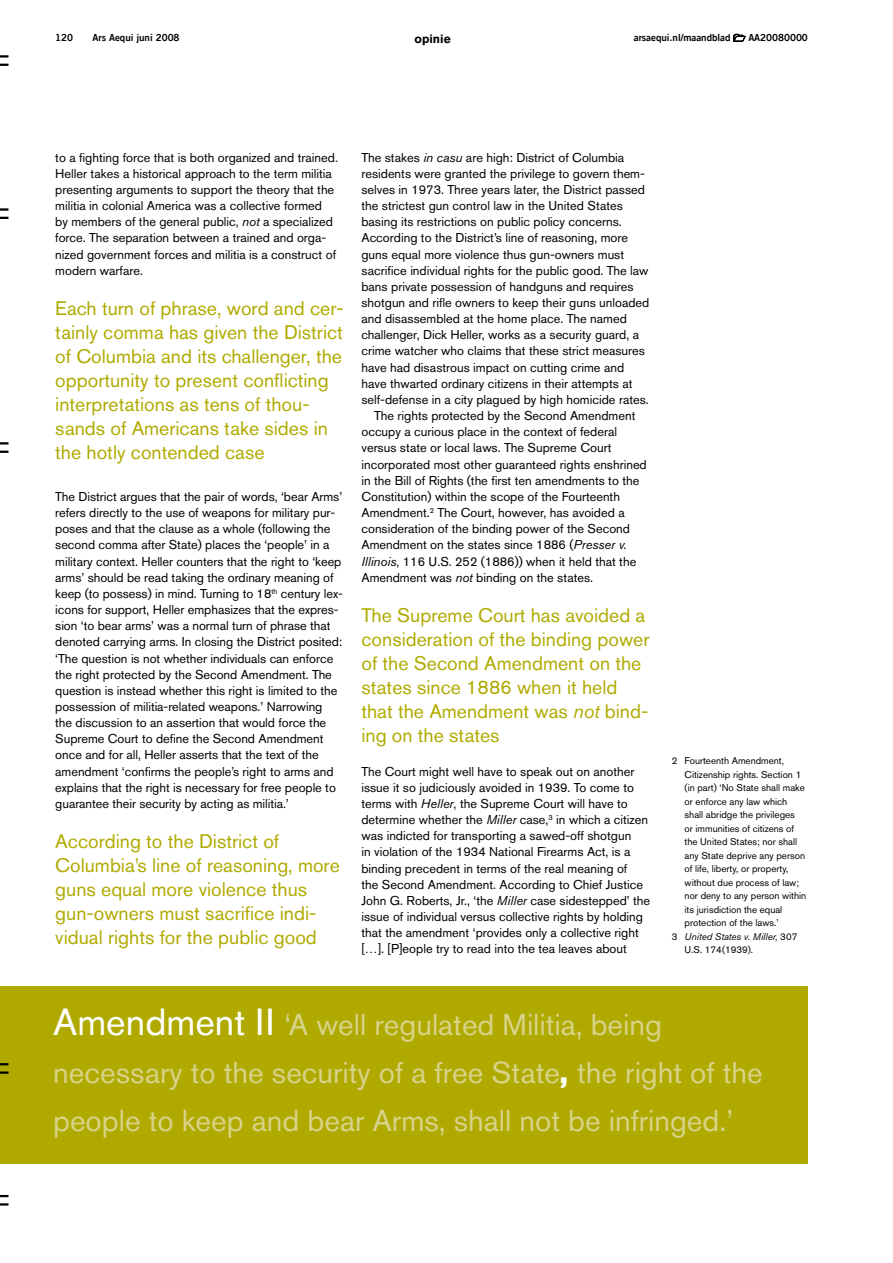
<style>
.page{position:relative;width:893px;height:1263px;background:#fff}
.page>*{position:absolute;margin:0;border:0;box-sizing:border-box;transform-origin:0 0}
.t1{font:30px/48px "Akzidenz Grotesk BQ";color:#d8d389}
.t2{font:19.5px/24px "Akzidenz Grotesk BQ";color:#b0aa00}
.t3{font:12.75px/16.2px "Akzidenz Grotesk BQ";color:#000}
.t4{font:700 12px "Akzidenz Grotesk BQ";color:#000}
.t5{font:9.75px "Akzidenz Grotesk BQ";color:#000}
.t6{font:9.75px "Trade Gothic LT Bold Two";color:#000}
.t7{font:italic 9.75px "Akzidenz Grotesk BQ";color:#000}
.s1{font-style:italic}
.s2{font-style:normal}
.s3{font-size:37.5px;color:#fff}
.s4{font-family:"Akzidenz Grotesk BQ Super";color:#fff}
</style>
<div class="page">
<svg style="left:0;top:208px;width:9px;height:3px"></svg>
<svg style="left:0;top:217px;width:9px;height:2px"></svg>
<svg style="left:0;top:442px;width:9px;height:2px"></svg>
<svg style="left:0;top:451px;width:9px;height:2px"></svg>
<svg style="left:0;top:64px;width:9px;height:2px"></svg>
<svg style="left:0;top:55px;width:9px;height:3px"></svg>
<svg style="left:733px;top:34px;width:13px;height:8px"></svg>
<div style="left:0;top:986px;width:808px;height:177px;background:#b0aa00"></div>
<svg style="left:0;top:1203px;width:9px;height:2px"></svg>
<svg style="left:0;top:1195px;width:9px;height:2px"></svg>
<svg style="left:0;top:1063px;width:9px;height:2px"></svg>
<svg style="left:0;top:1071px;width:9px;height:3px"></svg>
<p class="t6" style="left:55px;top:32px;width:19px">120</p>
<p class="t6" style="left:93px;top:32px;width:88px">Ars Aequi juni 2008</p>
<p class="t4" style="left:415px;top:32px;width:37px">opinie</p>
<p class="t6" style="left:634px;top:32px;width:98px">arsaequi.nl/maandblad</p>
<p class="t6" style="left:748px;top:32px;width:61px">AA20080000</p>
<p class="t3" style="left:55px;top:149px;width:284px">to a fighting force that is both organized and trained.<br>Heller takes a historical approach to the term militia presenting arguments to support the theory that the militia in colonial America was a collective formed<br>by members of the general public, <span class="s1">not</span> a specialized force. The separation between a trained and orga&shy;nized government forces and militia is a construct of modern warfare.</p>
<h2 class="t2" style="left:55px;top:296px;width:290px">Each turn of phrase, word and cer&shy;tainly comma has given the District of Columbia and its challenger, the opportunity to present conflicting interpretations as tens of thou&shy;sands of Americans take sides in the hotly contended case</h2>
<p class="t3" style="left:55px;top:488px;width:289px">The District argues that the pair of words, ‘bear Arms’ refers directly to the use of weapons for military pur&shy;poses and that the clause as a whole (following the second comma after State) places the ‘people’ in a military context. Heller counters that the right to ‘keep arms’ should be read taking the ordinary meaning of keep (to possess) in mind. Turning to 18<sup>th</sup> century lex&shy;icons for support, Heller emphasizes that the expres&shy;sion ‘to bear arms’ was a normal turn of phrase that denoted carrying arms. In closing the District posited: ‘The question is not whether individuals can enforce the right protected by the Second Amendment. The question is instead whether this right is limited to the possession of militia-related weapons.’ Narrowing<br>the discussion to an assertion that would force the Supreme Court to define the Second Amendment once and for all, Heller asserts that the text of the amendment ‘confirms the people’s right to arms and explains that the right is necessary for free people to guarantee their security by acting as militia.’</p>
<h2 class="t2" style="left:55px;top:829px;width:286px">According to the District of<br>Columbia’s line of reasoning, more guns equal more violence thus gun-owners must sacrifice indi&shy;vidual rights for the public good</h2>
<p class="t3" style="left:361px;top:149px;width:264px">The stakes <span class="s1">in casu</span> are high: District of Columbia</p>
<p class="t3" style="left:361px;top:165px;width:285px">residents were granted the privilege to govern them-</p>
<p class="t3" style="left:361px;top:181px;width:285px">selves in 1973. Three years later, the District passed</p>
<p class="t3" style="left:361px;top:197px;width:263px">the strictest gun control law in the United States</p>
<p class="t3" style="left:361px;top:214px;width:262px">basing its restrictions on public policy concerns.</p>
<p class="t3" style="left:361px;top:230px;width:268px">According to the District’s line of reasoning, more</p>
<p class="t3" style="left:361px;top:246px;width:264px">guns equal more violence thus gun-owners must</p>
<p class="t3" style="left:361px;top:262px;width:289px">sacrifice individual rights for the public good. The law</p>
<p class="t3" style="left:361px;top:278px;width:274px">bans private possession of handguns and requires</p>
<p class="t3" style="left:361px;top:294px;width:289px">shotgun and rifle owners to keep their guns unloaded</p>
<p class="t3" style="left:361px;top:310px;width:267px">and disassembled at the home place. The named</p>
<p class="t3" style="left:361px;top:327px;width:279px">challenger, Dick Heller, works as a security guard, a</p>
<p class="t3" style="left:361px;top:343px;width:285px">crime watcher who claims that these strict measures</p>
<p class="t3" style="left:361px;top:359px;width:264px">have had disastrous impact on cutting crime and</p>
<p class="t3" style="left:361px;top:375px;width:272px">have thwarted ordinary citizens in their attempts at</p>
<p class="t3" style="left:361px;top:391px;width:289px">self-defense in a city plagued by high homicide rates.</p>
<p class="t3" style="left:374px;top:407px;width:263px">The rights protected by the Second Amendment</p>
<p class="t3" style="left:361px;top:424px;width:257px">occupy a curious place in the context of federal</p>
<p class="t3" style="left:361px;top:440px;width:251px">versus state or local laws. The Supreme Court</p>
<p class="t3" style="left:361px;top:456px;width:287px">incorporated most other guaranteed rights enshrined</p>
<p class="t3" style="left:361px;top:472px;width:279px">in the Bill of Rights (the first ten amendments to the</p>
<p class="t3" style="left:361px;top:488px;width:260px">Constitution) within the scope of the Fourteenth</p>
<p class="t3" style="left:361px;top:504px;width:265px">Amendment.<sup>2</sup> The Court, however, has avoided a</p>
<p class="t3" style="left:361px;top:521px;width:270px">consideration of the binding power of the Second</p>
<p class="t3" style="left:361px;top:537px;width:267px">Amendment on the states since 1886 (<span class="s1">Presser v.</span></p>
<p class="t3" style="left:361px;top:553px;width:276px"><span class="s1">Illinois</span>, 116 U.S. 252 (1886)) when it held that the</p>
<p class="t3" style="left:361px;top:569px;width:233px">Amendment was <span class="s1">not</span> binding on the states.</p>
<h2 class="t2" style="left:361px;top:603px;width:290px">The Supreme Court has avoided a consideration of the binding power of the Second Amendment on the states since 1886 when it held that the Amendment was <span class="s1">not</span> bind&shy;ing on the states</h2>
<p class="t3" style="left:361px;top:763px;width:290px">The Court might well have to speak out on another issue it so judiciously avoided in 1939. To come to terms with <span class="s1">Heller</span>, the Supreme Court will have to determine whether the <span class="s1">Miller</span> case,<sup>3</sup> in which a citizen was indicted for transporting a sawed-off shotgun<br>in violation of the 1934 National Firearms Act, is a binding precedent in terms of the real meaning of<br>the Second Amendment. According to Chief Justice John G. Roberts, Jr., ‘the <span class="s1">Miller</span> case sidestepped’ the issue of individual versus collective rights by holding that the amendment ‘provides only a collective right […]. [P]eople try to read into the tea leaves about</p>
<p class="t5" style="left:672px;top:755px;width:114px">2 Fourteenth Amendment,</p>
<p class="t5" style="left:685px;top:769px;width:118px">Citizenship rights. Section 1</p>
<p class="t5" style="left:685px;top:782px;width:122px">(in part) ‘No State shall make</p>
<p class="t5" style="left:685px;top:796px;width:104px">or enforce any law which</p>
<p class="t5" style="left:685px;top:809px;width:112px">shall abridge the privileges</p>
<p class="t5" style="left:685px;top:823px;width:111px">or immunities of citizens of</p>
<p class="t5" style="left:685px;top:836px;width:114px">the United States; nor shall</p>
<p class="t5" style="left:685px;top:850px;width:122px">any State deprive any person</p>
<p class="t5" style="left:685px;top:863px;width:105px">of life, liberty, or property,</p>
<p class="t5" style="left:685px;top:877px;width:116px">without due process of law;</p>
<p class="t5" style="left:685px;top:890px;width:123px">nor deny to any person within</p>
<p class="t5" style="left:685px;top:904px;width:99px">its jurisdiction the equal</p>
<p class="t5" style="left:685px;top:917px;width:96px">protection of the laws.’</p>
<p class="t7" style="left:672px;top:931px;width:127px"><span class="s2">3</span> United States v. Miller, <span class="s2">307</span></p>
<p class="t5" style="left:685px;top:944px;width:70px">U.S. 174(1939).</p>
<h1 class="t1" style="left:53px;top:1000px;width:711px"><span class="s3">Amendment II</span> ‘A well regulated Militia, being necessary to the security of a free State<span class="s4">,</span> the right of the people to keep and bear Arms, shall not be infringed.’</h1>
</div>
